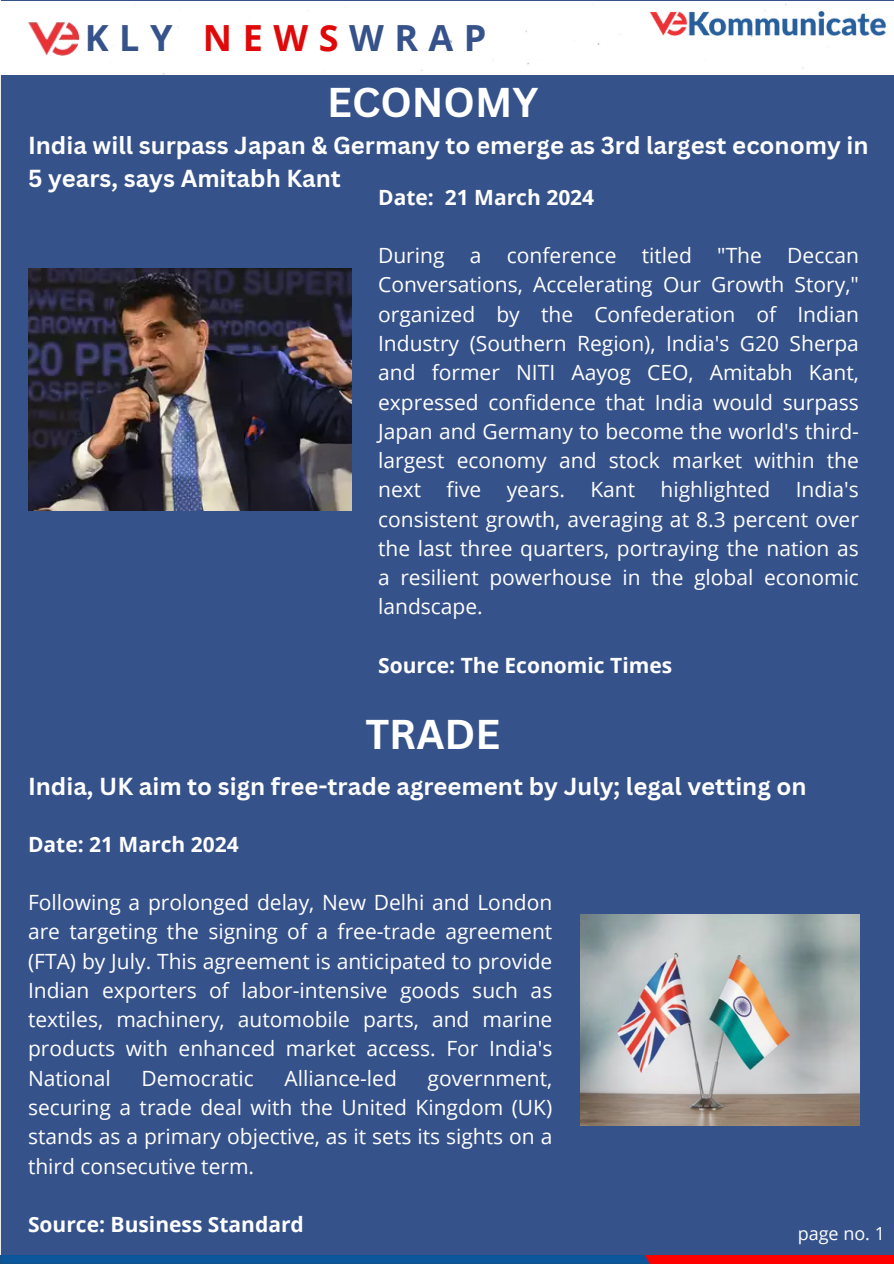
<style>
.page{position:relative;width:894px;height:1264px;background:#fff}
.page>*{position:absolute;margin:0;border:0;box-sizing:border-box;transform-origin:0 0}
.t1{font:700 40.5px "Canva Sans";color:#fff}
.t2{font:700 36px "Open Sans";letter-spacing:.29em;color:#36528b}
.t3{font:700 24px/32.7px "Canva Sans";color:#fff}
.t4{font:21px/29.2px "Open Sans";color:#fff;text-align:justify}
.t5{font:700 21px "Open Sans";color:#fff}
.t6{font:18px "Open Sans";color:#fefefe}
.s1{color:#e00909}
</style>
<div class="page">
<div style="left:1px;top:0;width:892px;height:1255px;background:#36528b"></div>
<div style="left:1px;top:2px;width:892px;height:73px;background:#fff"></div>
<img style="left:0;top:1255px;width:893px;height:8px">
<img style="left:27px;top:22px;width:53px;height:35px">
<img style="left:647px;top:12px;width:238px;height:27px">
<img style="left:28px;top:268px;width:323px;height:242px">
<img style="left:580px;top:914px;width:278px;height:211px">
<h4 class="t2" style="left:85px;top:13px;width:403px">KLY <span class="s1">NEWS</span>WRAP</h4>
<h4 class="t1" style="left:327px;top:73px;width:213px">ECONOMY</h4>
<h5 class="t3" style="left:28px;top:129px;width:841px">India will surpass Japan &amp; Germany to emerge as 3rd largest economy in<br>5 years, says Amitabh Kant</h5>
<p class="t5" style="left:378px;top:182px;width:217px">Date: 21 March 2024</p>
<p class="t4" style="left:378px;top:240px;width:482px">During a conference titled "The Deccan Conversations, Accelerating Our Growth Story," organized by the Confederation of Indian Industry (Southern Region), India's G20 Sherpa and former NITI Aayog CEO, Amitabh Kant, expressed confidence that India would surpass Japan and Germany to become the world's third&shy;largest economy and stock market within the next five years. Kant highlighted India's consistent growth, averaging at 8.3 percent over the last three quarters, portraying the nation as a resilient powerhouse in the global economic landscape.</p>
<p class="t5" style="left:378px;top:650px;width:295px">Source: The Economic Times</p>
<p class="t1" style="left:365px;top:706px;width:136px">TRADE</p>
<h4 class="t3" style="left:28px;top:769px;width:779px">India, UK aim to sign free-trade agreement by July; legal vetting on</h4>
<h2 class="t5" style="left:28px;top:829px;width:212px">Date: 21 March 2024</h2>
<p class="t4" style="left:28px;top:887px;width:525px">Following a prolonged delay, New Delhi and London are targeting the signing of a free-trade agreement (FTA) by July. This agreement is anticipated to provide Indian exporters of labor-intensive goods such as textiles, machinery, automobile parts, and marine products with enhanced market access. For India's National</p>
<p class="t4" style="left:141px;top:1062px;width:114px">Democratic</p>
<p class="t4" style="left:284px;top:1062px;width:114px">Alliance-led</p>
<p class="t4" style="left:28px;top:1062px;width:525px;text-indent:399px">government, securing a trade deal with the United Kingdom (UK) stands as a primary objective, as it sets its sights on a third consecutive term.</p>
<p class="t5" style="left:28px;top:1209px;width:277px">Source: Business Standard</p>
<h3 class="t6" style="left:797px;top:1221px;width:89px">page no. 1</h3>
</div>
